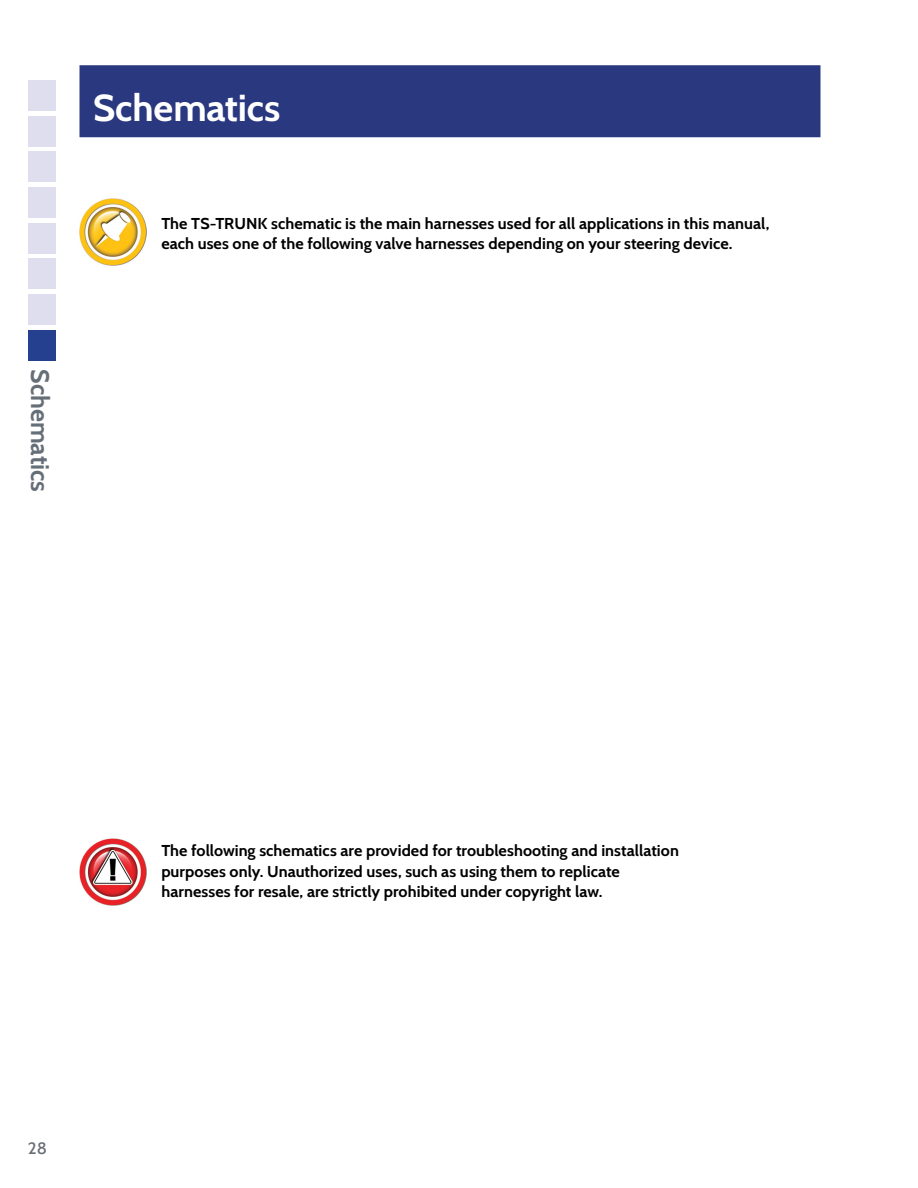
<style>
.page{position:relative;width:918px;height:1188px;background:#fff}
.page>*{position:absolute;margin:0;border:0;box-sizing:border-box;transform-origin:0 0}
.t1{font:700 37.5px "Cabin";letter-spacing:-.005em;color:#fff}
.t2{font:700 25.5px "Cabin";color:#666e78}
.t3{font:500 16.5px "Cabin";color:#666e78}
.t4{font:700 15.75px/20.2px "Cabin";letter-spacing:.005em;color:#000}
</style>
<div class="page">
<div style="left:80px;top:65px;width:740px;height:72px;background:#29387f"></div>
<img style="left:79px;top:198px;width:68px;height:68px">
<img style="left:80px;top:838px;width:67px;height:68px">
<div style="left:29px;top:258px;width:27px;height:31px;background:#dedeef"></div>
<div style="left:29px;top:294px;width:27px;height:31px;background:#dedeef"></div>
<div style="left:29px;top:223px;width:27px;height:31px;background:#dedeef"></div>
<div style="left:29px;top:187px;width:27px;height:31px;background:#dedeef"></div>
<div style="left:29px;top:151px;width:27px;height:31px;background:#dedeef"></div>
<div style="left:29px;top:116px;width:27px;height:31px;background:#dedeef"></div>
<div style="left:29px;top:80px;width:27px;height:31px;background:#dedeef"></div>
<div style="left:29px;top:330px;width:27px;height:31px;background:#25408f"></div>
<h1 class="t1" style="left:93px;top:85px;width:189px">Schematics</h1>
<p class="t4" style="left:161px;top:213px;width:610px">The TS-TRUNK schematic is the main harnesses used for all applications in this manual, each uses one of the following valve harnesses depending on your steering device.</p>
<h2 class="t2" style="left:56px;top:369px;width:124px;rotate:90deg">Schematics</h2>
<p class="t3" style="left:28px;top:1138px;width:21px">28</p>
<p class="t4" style="left:161px;top:841px;width:519px">The following schematics are provided for troubleshooting and installation purposes only. Unauthorized uses, such as using them to replicate harnesses for resale, are strictly prohibited under copyright law.</p>
</div>
